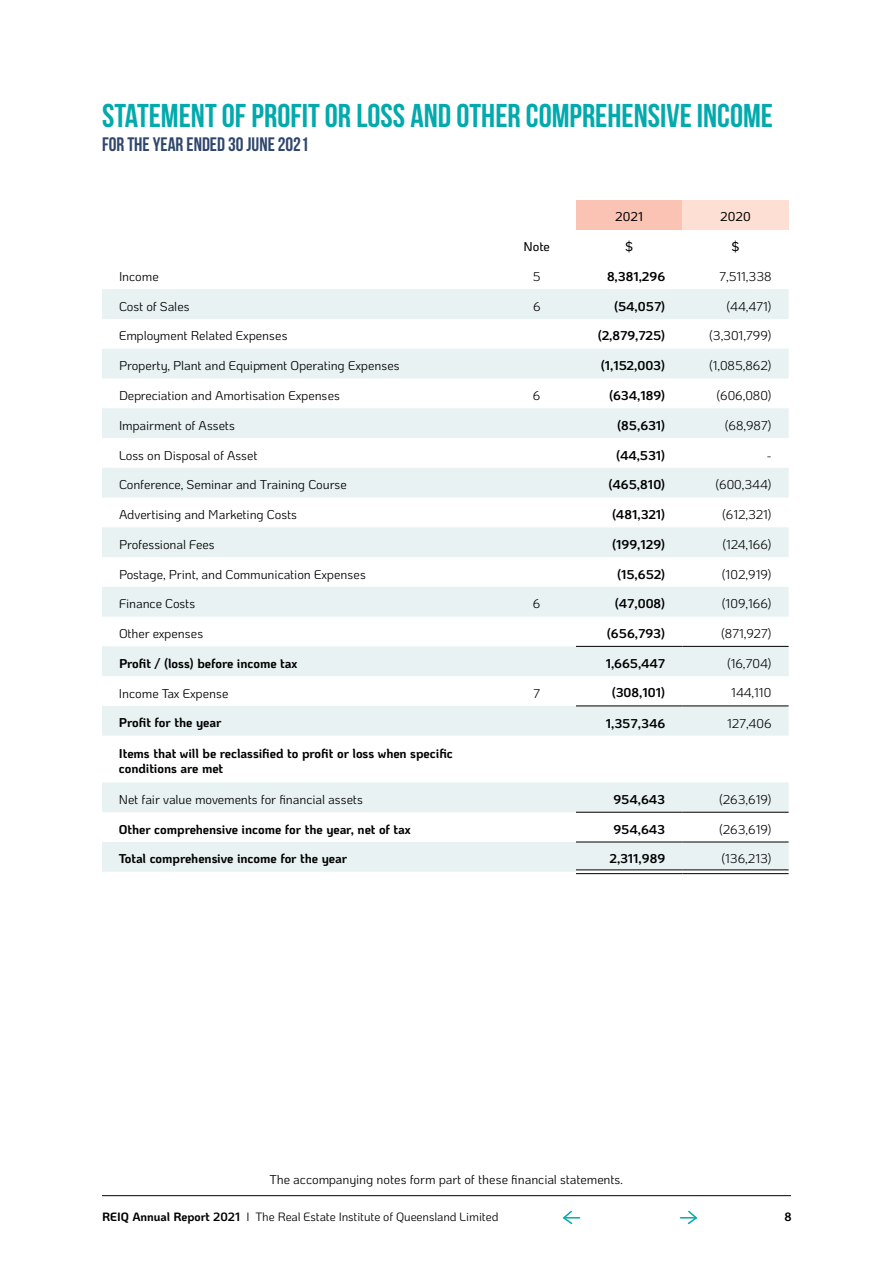
<style>
.page{position:relative;width:893px;height:1263px;background:#fff}
.page>*{position:absolute;margin:0;border:0;box-sizing:border-box;transform-origin:0 0}
.t1{font:700 33px "Bebas Neue";color:#02aaad}
.t2{font:700 19.5px "Bebas Neue";color:#2f466b}
.t3{font:12.75px "Ko Ho";letter-spacing:-.005em;color:#000}
.t4{font:700 12.75px/15.3px "Ko Ho";color:#000}
.t5{font:500 12.75px "Ko Ho";color:#000}
.t6{font:12px "Ko Ho";letter-spacing:-.005em;color:#000}
.t7{font:700 12px "Ko Ho";color:#000}
.s1{font-weight:700}
</style>
<div class="page">
<hr style="left:102px;top:1195px;width:689px;height:1px;background:#000">
<svg style="left:562px;top:1210px;width:18px;height:15px"></svg>
<svg style="left:680px;top:1210px;width:18px;height:15px"></svg>
<div style="left:576px;top:200px;width:106px;height:30px;background:#fbc3b3"></div>
<div style="left:682px;top:200px;width:107px;height:30px;background:#fddfd4"></div>
<svg style="left:102px;top:289px;width:687px;height:583px;fill:#ebf4f4"></svg>
<svg style="left:576px;top:870px;width:106px;height:2px"></svg>
<svg style="left:682px;top:870px;width:107px;height:2px"></svg>
<hr style="left:576px;top:646px;width:106px;height:1px;background:#000">
<hr style="left:682px;top:646px;width:107px;height:1px;background:#000">
<hr style="left:576px;top:705px;width:106px;height:1px;background:#000">
<hr style="left:682px;top:705px;width:107px;height:1px;background:#000">
<hr style="left:576px;top:812px;width:106px;height:1px;background:#000">
<hr style="left:682px;top:812px;width:107px;height:1px;background:#000">
<hr style="left:576px;top:842px;width:106px;height:1px;background:#000">
<hr style="left:682px;top:842px;width:107px;height:1px;background:#000">
<hr style="left:576px;top:869px;width:106px;height:1px;background:#000">
<hr style="left:576px;top:873px;width:106px;height:1px;background:#000">
<hr style="left:682px;top:869px;width:107px;height:1px;background:#000">
<hr style="left:682px;top:873px;width:107px;height:1px;background:#000">
<h1 class="t1" style="left:102px;top:98px;width:672px">STATEMENT OF PROFIT OR LOSS AND OTHER COMPREHENSIVE INCOME</h1>
<h2 class="t2" style="left:102px;top:134px;width:208px">FOR THE YEAR ENDED 30 JUNE 2021</h2>
<p class="t5" style="left:615px;top:207px;width:29px">2021</p>
<p class="t5" style="left:720px;top:207px;width:32px">2020</p>
<p class="t5" style="left:524px;top:236px;width:28px">Note</p>
<p class="t5" style="left:625px;top:236px;width:9px">$</p>
<p class="t5" style="left:731px;top:236px;width:9px">$</p>
<p class="t3" style="left:119px;top:266px;width:41px">Income</p>
<p class="t3" style="left:533px;top:266px;width:9px">5</p>
<p class="t4" style="left:607px;top:269px;width:60px">8,381,296</p>
<p class="t3" style="left:719px;top:266px;width:54px">7,511,338</p>
<p class="t3" style="left:119px;top:296px;width:72px">Cost of Sales</p>
<p class="t3" style="left:533px;top:296px;width:9px">6</p>
<p class="t4" style="left:614px;top:298px;width:53px">(54,057)</p>
<p class="t3" style="left:727px;top:296px;width:46px">(44,471)</p>
<p class="t3" style="left:119px;top:326px;width:170px">Employment Related Expenses</p>
<p class="t4" style="left:598px;top:328px;width:69px">(2,879,725)</p>
<p class="t3" style="left:709px;top:326px;width:64px">(3,301,799)</p>
<p class="t3" style="left:119px;top:356px;width:282px">Property, Plant and Equipment Operating Expenses</p>
<p class="t4" style="left:601px;top:358px;width:66px">(1,152,003)</p>
<p class="t3" style="left:709px;top:356px;width:64px">(1,085,862)</p>
<p class="t3" style="left:119px;top:385px;width:222px">Depreciation and Amortisation Expenses</p>
<p class="t3" style="left:533px;top:385px;width:9px">6</p>
<p class="t4" style="left:609px;top:388px;width:58px">(634,189)</p>
<p class="t3" style="left:716px;top:385px;width:57px">(606,080)</p>
<p class="t3" style="left:119px;top:415px;width:117px">Impairment of Assets</p>
<p class="t4" style="left:617px;top:418px;width:49px">(85,631)</p>
<p class="t3" style="left:725px;top:415px;width:48px">(68,987)</p>
<p class="t3" style="left:119px;top:445px;width:140px">Loss on Disposal of Asset</p>
<p class="t4" style="left:616px;top:447px;width:51px">(44,531)</p>
<p class="t3" style="left:767px;top:445px;width:6px">-</p>
<p class="t3" style="left:119px;top:475px;width:229px">Conference, Seminar and Training Course</p>
<p class="t4" style="left:608px;top:477px;width:58px">(465,810)</p>
<p class="t3" style="left:715px;top:475px;width:58px">(600,344)</p>
<p class="t3" style="left:119px;top:505px;width:179px">Advertising and Marketing Costs</p>
<p class="t4" style="left:612px;top:507px;width:55px">(481,321)</p>
<p class="t3" style="left:722px;top:505px;width:51px">(612,321)</p>
<p class="t3" style="left:119px;top:534px;width:97px">Professional Fees</p>
<p class="t4" style="left:612px;top:537px;width:55px">(199,129)</p>
<p class="t3" style="left:722px;top:534px;width:51px">(124,166)</p>
<p class="t3" style="left:119px;top:564px;width:248px">Postage, Print, and Communication Expenses</p>
<p class="t4" style="left:617px;top:566px;width:50px">(15,652)</p>
<p class="t3" style="left:722px;top:564px;width:51px">(102,919)</p>
<p class="t3" style="left:119px;top:594px;width:78px">Finance Costs</p>
<p class="t3" style="left:533px;top:594px;width:9px">6</p>
<p class="t4" style="left:615px;top:596px;width:52px">(47,008)</p>
<p class="t3" style="left:722px;top:594px;width:51px">(109,166)</p>
<p class="t3" style="left:119px;top:624px;width:86px">Other expenses</p>
<p class="t4" style="left:607px;top:626px;width:60px">(656,793)</p>
<p class="t3" style="left:721px;top:623px;width:52px">(871,927)</p>
<p class="t4" style="left:119px;top:656px;width:180px">Profit / (loss) before income tax</p>
<p class="t4" style="left:606px;top:656px;width:61px">1,665,447</p>
<p class="t3" style="left:727px;top:653px;width:46px">(16,704)</p>
<p class="t3" style="left:119px;top:683px;width:111px">Income Tax Expense</p>
<p class="t3" style="left:533px;top:683px;width:9px">7</p>
<p class="t4" style="left:612px;top:685px;width:55px">(308,101)</p>
<p class="t3" style="left:731px;top:683px;width:42px">144,110</p>
<p class="t4" style="left:119px;top:715px;width:104px">Profit for the year</p>
<p class="t4" style="left:606px;top:715px;width:61px">1,357,346</p>
<p class="t3" style="left:727px;top:713px;width:46px">127,406</p>
<p class="t4" style="left:119px;top:746px;width:335px">Items that will be reclassified to profit or loss when specific conditions are met</p>
<p class="t3" style="left:119px;top:789px;width:245px">Net fair value movements for financial assets</p>
<p class="t4" style="left:613px;top:791px;width:53px">954,643</p>
<p class="t3" style="left:719px;top:789px;width:54px">(263,619)</p>
<p class="t4" style="left:119px;top:821px;width:293px">Other comprehensive income for the year, net of tax</p>
<p class="t4" style="left:613px;top:821px;width:53px">954,643</p>
<p class="t3" style="left:719px;top:819px;width:54px">(263,619)</p>
<p class="t4" style="left:119px;top:851px;width:230px">Total comprehensive income for the year</p>
<p class="t4" style="left:609px;top:850px;width:57px">2,311,989</p>
<p class="t3" style="left:721px;top:848px;width:51px">(136,213)</p>
<p class="t3" style="left:270px;top:1169px;width:355px">The accompanying notes form part of these financial statements.</p>
<p class="t6" style="left:102px;top:1207px;width:398px"><span class="s1">REIQ Annual Report 2021</span> I The Real Estate Institute of Queensland Limited</p>
<p class="t7" style="left:784px;top:1206px;width:9px">8</p>
</div>
